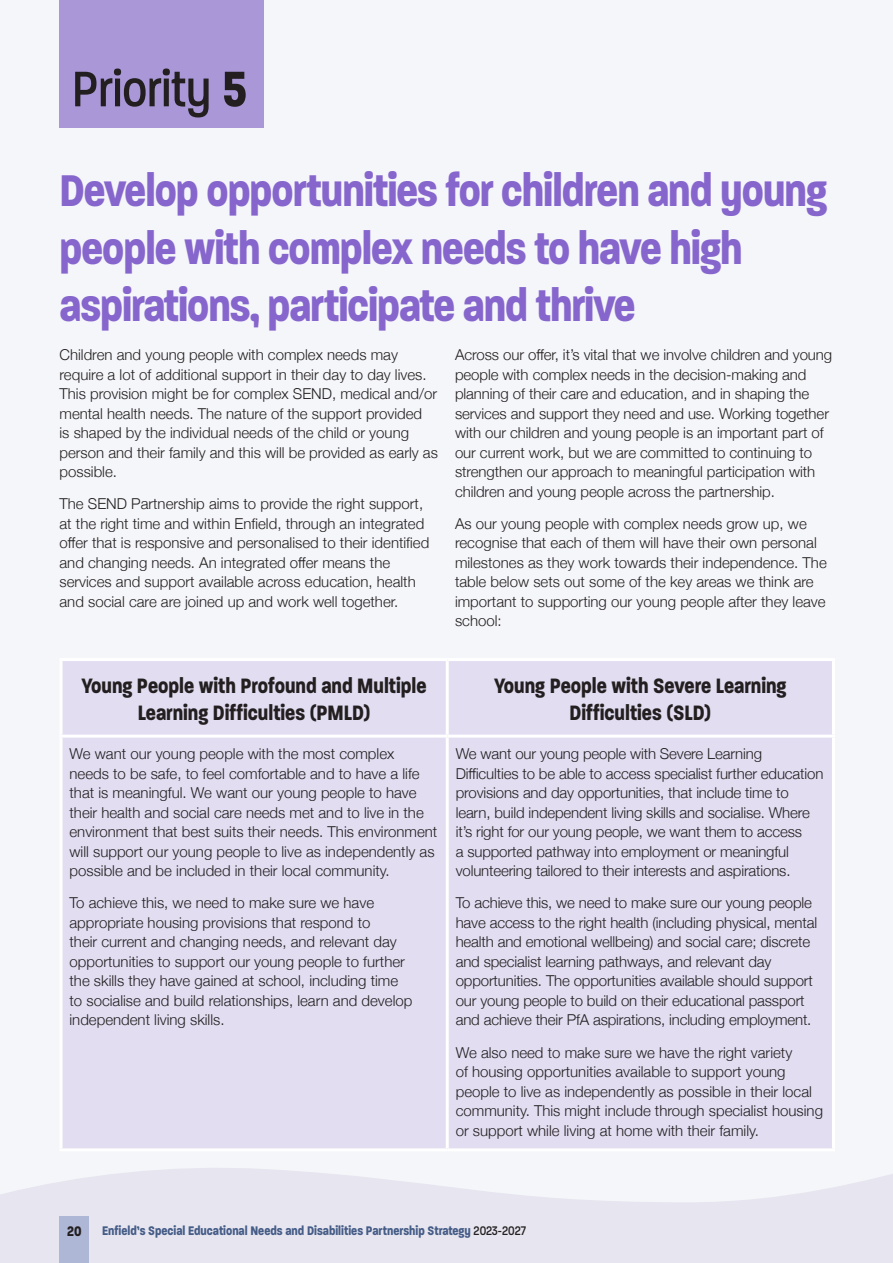
<style>
.page{position:relative;width:893px;height:1263px;background:#f5f6fa}
.page>*{position:absolute;margin:0;border:0;box-sizing:border-box;transform-origin:0 0}
.Chp_head{font:500 54px "Paralucent Condensed";color:#231f20}
.Chp_head-2{font:700 48px/57.6px "Paralucent Condensed";letter-spacing:-.02em;color:#8666cc}
.Sub_head__14pt{font:700 22.5px/27px "Paralucent Condensed";color:#231f20;text-align:center}
.Body_copy{font:300 15px/19.5px "Helvetica Neue";color:#231f20}
.t1{font:700 15px "Paralucent Condensed";color:#231f20}
.t2{font:700 13.5px "Paralucent Condensed";color:#455c87}
.s1{font-weight:700}
.s2{font-weight:500;color:#231f20}
</style>
<div class="page">
<svg style="left:0;top:1168px;width:893px;height:95px;fill:#e7e6f0"></svg>
<div style="left:60px;top:0;width:204px;height:128px;background:#a997d8"></div>
<div style="left:63px;top:661px;width:769px;height:487px;background:#e2ddf1"></div>
<hr style="left:60px;top:658px;width:387px;height:3px;background:#fff">
<hr style="left:60px;top:661px;width:3px;height:74px;background:#fff">
<hr style="left:447px;top:658px;width:388px;height:3px;background:#fff">
<hr style="left:446px;top:661px;width:3px;height:74px;background:#fff">
<hr style="left:832px;top:661px;width:3px;height:74px;background:#fff">
<hr style="left:60px;top:735px;width:387px;height:3px;background:#fff">
<hr style="left:60px;top:738px;width:3px;height:410px;background:#fff">
<hr style="left:447px;top:735px;width:388px;height:3px;background:#fff">
<hr style="left:446px;top:738px;width:3px;height:410px;background:#fff">
<hr style="left:832px;top:738px;width:3px;height:410px;background:#fff">
<hr style="left:60px;top:1148px;width:387px;height:3px;background:#fff">
<hr style="left:447px;top:1148px;width:388px;height:3px;background:#fff">
<div style="left:60px;top:1216px;width:29px;height:47px;background:#aeb7d5"></div>
<p class="Chp_head" style="left:72px;top:58px;width:176px">Priority <span class="s1">5</span></p>
<p class="Chp_head-2" style="left:60px;top:162px;width:769px">Develop opportunities for children and young people with complex needs to have high aspirations, participate and thrive</p>
<p class="Body_copy" style="left:60px;top:344px;width:380px">Children and young people with complex needs may require a lot of additional support in their day to day lives.<br>This provision might be for complex SEND, medical and/or mental health needs. The nature of the support provided<br>is shaped by the individual needs of the child or young person and their family and this will be provided as early as possible.</p>
<p class="Body_copy" style="left:60px;top:493px;width:371px">The SEND Partnership aims to provide the right support, at the right time and within Enfield, through an integrated offer that is responsive and personalised to their identified and changing needs. An integrated offer means the services and support available across education, health and social care are joined up and work well together.</p>
<p class="Body_copy" style="left:455px;top:344px;width:379px">Across our offer, it’s vital that we involve children and young people with complex needs in the decision-making and planning of their care and education, and in shaping the services and support they need and use. Working together with our children and young people is an important part of our current work, but we are committed to continuing to strengthen our approach to meaningful participation with children and young people across the partnership.</p>
<p class="Body_copy" style="left:455px;top:513px;width:373px">As our young people with complex needs grow up, we recognise that each of them will have their own personal milestones as they work towards their independence. The table below sets out some of the key areas we think are important to supporting our young people after they leave school:</p>
<p class="Sub_head__14pt" style="left:82px;top:672px;width:347px">Young People with Profound and Multiple<br>Learning Difficulties (PMLD)</p>
<p class="Sub_head__14pt" style="left:494px;top:672px;width:294px">Young People with Severe Learning<br>Difficulties (SLD)</p>
<p class="Body_copy" style="left:70px;top:743px;width:369px">We want our young people with the most complex needs to be safe, to feel comfortable and to have a life that is meaningful. We want our young people to have their health and social care needs met and to live in the environment that best suits their needs. This environment will support our young people to live as independently as possible and be included in their local community.</p>
<p class="Body_copy" style="left:70px;top:892px;width:344px">To achieve this, we need to make sure we have appropriate housing provisions that respond to<br>their current and changing needs, and relevant day opportunities to support our young people to further the skills they have gained at school, including time to socialise and build relationships, learn and develop independent living skills.</p>
<p class="Body_copy" style="left:456px;top:743px;width:369px">We want our young people with Severe Learning Difficulties to be able to access specialist further education provisions and day opportunities, that include time to learn, build independent living skills and socialise. Where it’s right for our young people, we want them to access<br>a supported pathway into employment or meaningful volunteering tailored to their interests and aspirations.</p>
<p class="Body_copy" style="left:456px;top:892px;width:363px">To achieve this, we need to make sure our young people have access to the right health (including physical, mental health and emotional wellbeing) and social care; discrete and specialist learning pathways, and relevant day opportunities. The opportunities available should support our young people to build on their educational passport and achieve their PfA aspirations, including employment.</p>
<p class="Body_copy" style="left:456px;top:1041px;width:369px">We also need to make sure we have the right variety<br>of housing opportunities available to support young people to live as independently as possible in their local community. This might include through specialist housing or support while living at home with their family.</p>
<p class="t1" style="left:67px;top:1222px;width:16px">20</p>
<p class="t2" style="left:102px;top:1222px;width:425px">Enfield’s Special Educational Needs and Disabilities Partnership Strategy <span class="s2">2023-2027</span></p>
</div>
